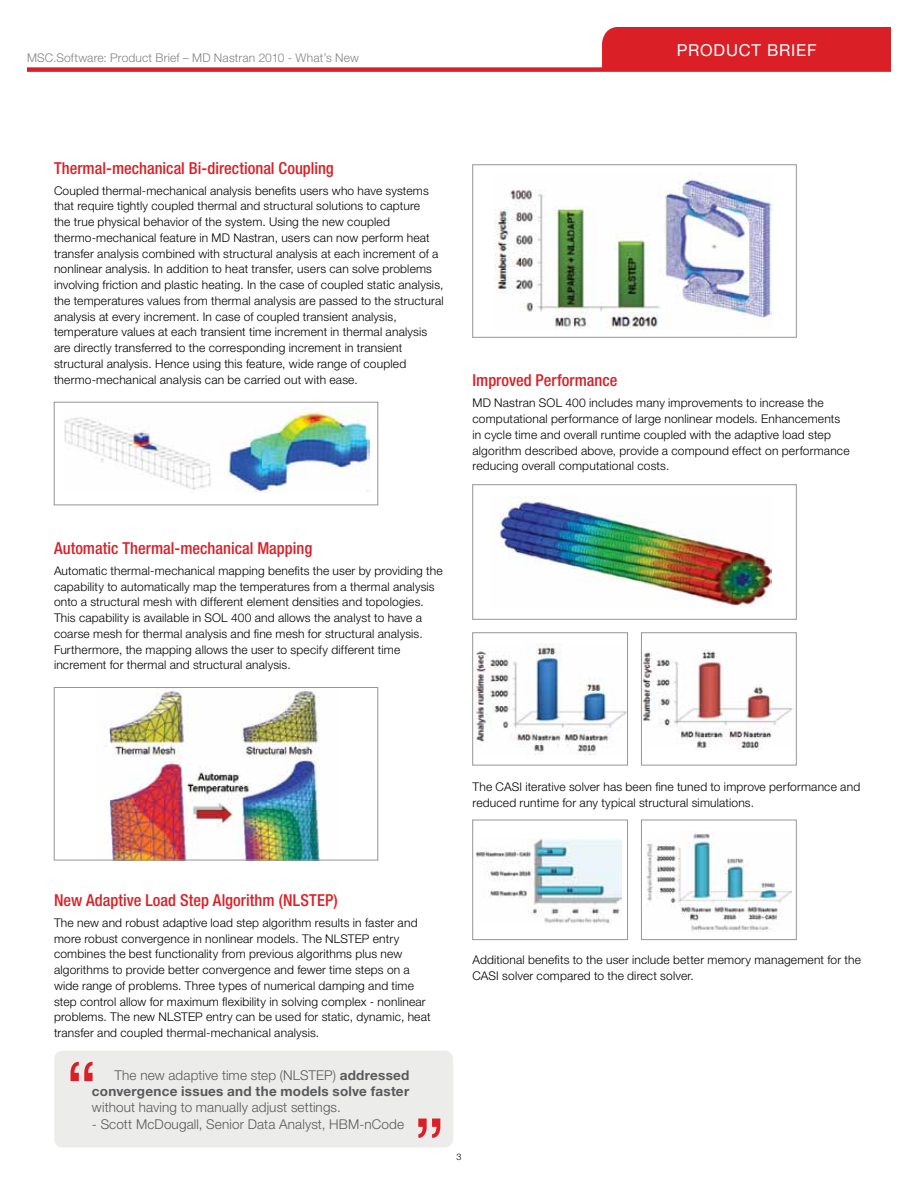
<style>
.page{position:relative;width:918px;height:1188px;background:#fff}
.page>*{position:absolute;margin:0;border:0;box-sizing:border-box;transform-origin:0 0}
.t1{font:500 condensed 16.5px "Helvetica Neue LT Pro";color:#dc1f26}
.t2{font:16.5px "Helvetica Neue LT Pro";letter-spacing:.045em;color:#fff}
.t3{font:300 13.5px "Helvetica Neue LT Pro";letter-spacing:.01em;color:#58595b}
.t4{font:700 13.5px/16.2px "Helvetica Neue LT Pro";letter-spacing:.02em;color:#58595b;text-align:right}
.t5{font:300 12px/15.8px "Helvetica Neue LT Pro";letter-spacing:.015em;color:#000}
.t6{font:300 12px "Helvetica Neue LT Pro";letter-spacing:.015em;color:#808285}
.t7{font:300 9px "Helvetica Neue LT Pro";color:#000}
.s1{font-weight:300}
</style>
<div class="page">
<div style="left:27px;top:67px;width:864px;height:5px;background:#dc1f26"></div>
<div style="left:602px;top:27px;width:289px;height:40px;background:#db1f26"></div>
<img style="left:64px;top:409px;width:305px;height:83px">
<div style="left:54px;top:402px;width:324px;height:103px;border:1px solid #939598"></div>
<img style="left:476px;top:838px;width:146px;height:86px">
<div style="left:472px;top:820px;width:156px;height:120px;border:1px solid #939598"></div>
<img style="left:646px;top:833px;width:146px;height:99px">
<div style="left:641px;top:820px;width:155px;height:120px;border:1px solid #939598"></div>
<img style="left:104px;top:689px;width:216px;height:169px">
<div style="left:54px;top:687px;width:324px;height:173px;border:1px solid #939598"></div>
<img style="left:494px;top:177px;width:280px;height:152px">
<div style="left:472px;top:165px;width:324px;height:173px;border:1px solid #939598"></div>
<img style="left:476px;top:643px;width:150px;height:111px">
<div style="left:472px;top:633px;width:156px;height:132px;border:1px solid #939598"></div>
<img style="left:643px;top:650px;width:150px;height:100px">
<img style="left:495px;top:496px;width:277px;height:111px">
<div style="left:472px;top:484px;width:324px;height:136px;border:1px solid #939598"></div>
<div style="left:54px;top:1051px;width:399px;height:97px;background:#ecedeb;border-radius:9px"></div>
<svg style="left:71px;top:1062px;width:22px;height:19px"></svg>
<svg style="left:418px;top:1119px;width:22px;height:19px"></svg>
<p class="t6" style="left:27px;top:50px;width:334px">MSC.Software: Product Brief – MD Nastran 2010 - What’s New</p>
<h1 class="t2" style="left:677px;top:40px;width:141px">PRODUCT BRIEF</h1>
<h1 class="t1" style="left:54px;top:158px;width:281px">Thermal-mechanical Bi-directional Coupling</h1>
<p class="t5" style="left:54px;top:182px;width:391px">Coupled thermal-mechanical analysis benefits users who have systems that require tightly coupled thermal and structural solutions to capture<br>the true physical behavior of the system. Using the new coupled thermo-mechanical feature in MD Nastran, users can now perform heat transfer analysis combined with structural analysis at each increment of a nonlinear analysis. In addition to heat transfer, users can solve problems involving friction and plastic heating. In the case of coupled static analysis, the temperatures values from thermal analysis are passed to the structural analysis at every increment. In case of coupled transient analysis, temperature values at each transient time increment in thermal analysis are directly transferred to the corresponding increment in transient structural analysis. Hence using this feature, wide range of coupled thermo-mechanical analysis can be carried out with ease.</p>
<h1 class="t1" style="left:54px;top:538px;width:260px">Automatic Thermal-mechanical Mapping</h1>
<p class="t5" style="left:54px;top:563px;width:390px">Automatic thermal-mechanical mapping benefits the user by providing the capability to automatically map the temperatures from a thermal analysis onto a structural mesh with different element densities and topologies.<br>This capability is available in SOL 400 and allows the analyst to have a coarse mesh for thermal analysis and fine mesh for structural analysis.<br>Furthermore, the mapping allows the user to specify different time increment for thermal and structural analysis.</p>
<h1 class="t1" style="left:472px;top:371px;width:147px">Improved Performance</h1>
<p class="t5" style="left:472px;top:395px;width:379px">MD Nastran SOL 400 includes many improvements to increase the computational performance of large nonlinear models. Enhancements in cycle time and overall runtime coupled with the adaptive load step algorithm described above, provide a compound effect on performance reducing overall computational costs.</p>
<p class="t5" style="left:472px;top:778px;width:389px">The CASI iterative solver has been fine tuned to improve performance and reduced runtime for any typical structural simulations.</p>
<h1 class="t1" style="left:54px;top:890px;width:285px">New Adaptive Load Step Algorithm (NLSTEP)</h1>
<p class="t5" style="left:54px;top:915px;width:378px">The new and robust adaptive load step algorithm results in faster and more robust convergence in nonlinear models. The NLSTEP entry combines the best functionality from previous algorithms plus new algorithms to provide better convergence and fewer time steps on a wide range of problems. Three types of numerical damping and time step control allow for maximum flexibility in solving complex - nonlinear problems. The new NLSTEP entry can be used for static, dynamic, heat transfer and coupled thermal-mechanical analysis.</p>
<p class="t4" style="left:92px;top:1067px;width:319px"><span class="s1">The new adaptive time step (NLSTEP)</span> addressed convergence issues and the models solve faster</p>
<p class="t3" style="left:92px;top:1099px;width:250px">without having to manually adjust settings.</p>
<p class="t3" style="left:92px;top:1115px;width:314px">- Scott McDougall, Senior Data Analyst, HBM-nCode</p>
<p class="t5" style="left:472px;top:952px;width:390px">Additional benefits to the user include better memory management for the<br>CASI solver compared to the direct solver.</p>
<p class="t7" style="left:456px;top:1152px;width:7px">3</p>
</div>
